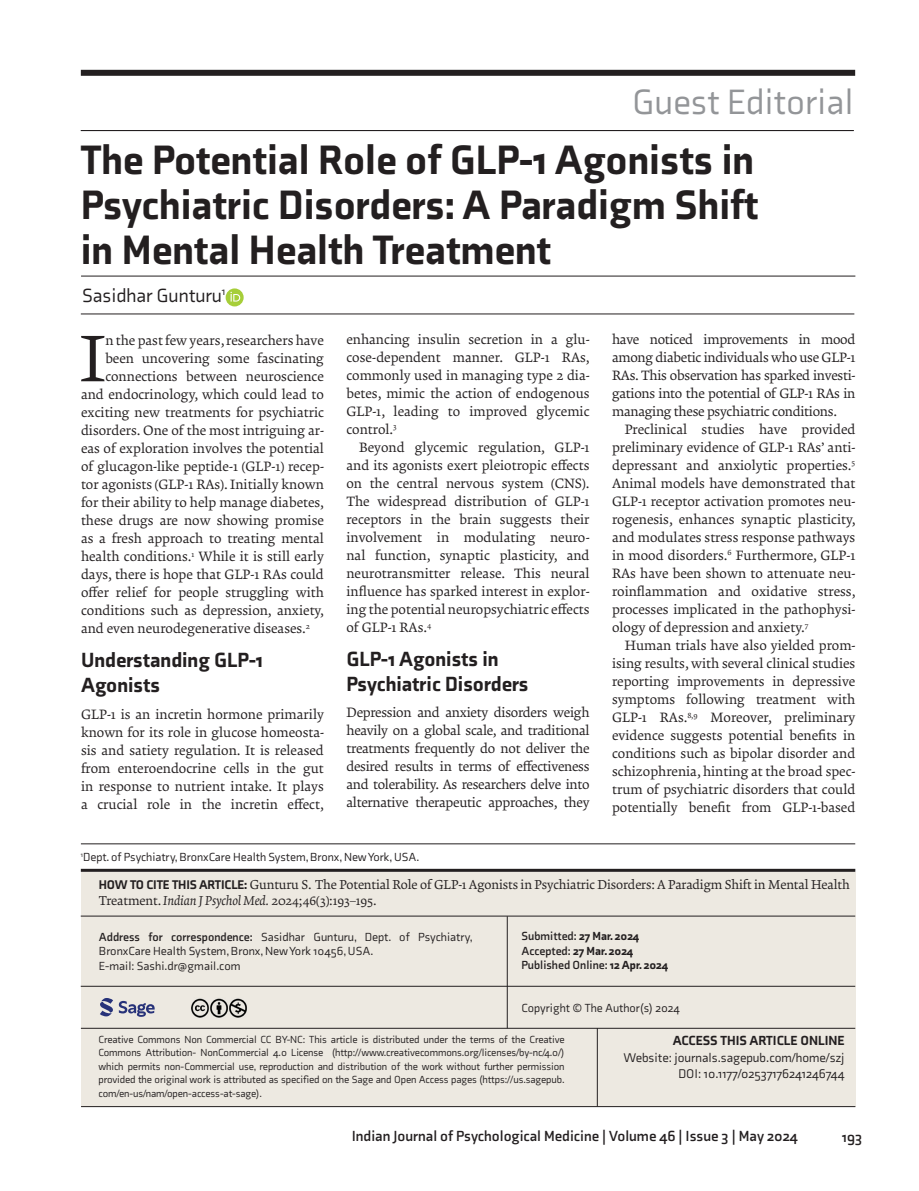
<style>
.page{position:relative;width:919px;height:1191px;background:#fff}
.page>*{position:absolute;margin:0;border:0;box-sizing:border-box;transform-origin:0 0}
.t1{font:65.7px "Krete";color:#231f20}
.t2{font:900 42px/45px "Axia";color:#231f20;text-align:justify}
.t3{font:36px "Axia";color:#939598}
.t4{font:900 21px/25.2px "Axia";color:#231f20}
.t5{font:19.5px "Axia";color:#231f20}
.t6{font:700 15px "Axia";color:#231f20}
.t7{font:13.5px/18px "Krete";color:#231f20;text-align:justify}
.t8{font:900 13.5px "Axia";color:#231f20}
.t9{font:12.9px/15.5px "Krete";letter-spacing:-.01em;color:#231f20}
.t10{font:12.9px/16.5px "Axia";color:#231f20;text-align:right}
.t11{font:12px/14.4px "Axia";color:#231f20}
.t12{font:700 12px/14.4px "Axia";color:#231f20}
.t13{font:10.5px/13.5px "Axia";letter-spacing:-.01em;color:#231f20;text-align:justify}
.s1{font-family:"Axia";font-weight:900}
.s2{font-style:italic}
.s3{font-weight:700}
.s4{font-weight:900}
</style>
<div class="page">
<div style="left:81px;top:70px;width:774px;height:6px;background:#231f20"></div>
<hr style="left:81px;top:130px;width:772px;height:1px;background:#231f20">
<hr style="left:81px;top:276px;width:774px;height:1px;background:#231f20">
<hr style="left:81px;top:314px;width:773px;height:1px;background:#231f20">
<div style="left:81px;top:872px;width:774px;height:234px;background:#ede9e1"></div>
<hr style="left:81px;top:986px;width:774px;height:1px;background:#231f20">
<hr style="left:81px;top:1028px;width:774px;height:1px;background:#231f20">
<hr style="left:81px;top:1106px;width:774px;height:1px;background:#231f20">
<hr style="left:81px;top:869px;width:774px;height:3px;background:#231f20">
<hr style="left:597px;top:1028px;width:1px;height:78px;background:#231f20">
<hr style="left:507px;top:916px;width:1px;height:112px;background:#231f20">
<hr style="left:81px;top:916px;width:774px;height:1px;background:#231f20">
<img style="left:191px;top:998px;width:56px;height:20px">
<hr style="left:81px;top:843px;width:774px;height:1px;background:#231f20">
<svg style="left:100px;top:998px;width:13px;height:18px"></svg>
<svg style="left:119px;top:1001px;width:36px;height:15px"></svg>
<svg style="left:226px;top:288px;width:18px;height:18px"></svg>
<svg style="left:230px;top:292px;width:10px;height:9px"></svg>
<h3 class="t3" style="left:632px;top:80px;width:223px">Guest Editorial</h3>
<h2 class="t2" style="left:81px;top:137px;width:679px">The Potential Role of GLP-1 Agonists in Psychiatric Disorders: A Paradigm Shift in Mental Health Treatment</h2>
<h3 class="t5" style="left:82px;top:284px;width:145px">Sasidhar Gunturu<sup>1</sup></h3>
<h1 class="t1" style="left:80px;top:316px;width:27px">I</h1>
<p class="t7" style="left:105px;top:331px;width:220px">n the past few years, researchers have</p>
<p class="t7" style="left:105px;top:349px;width:220px">been uncovering some fascinating</p>
<p class="t7" style="left:105px;top:367px;width:220px">connections between neuroscience</p>
<p class="t7" style="left:81px;top:385px;width:244px">and endocrinology, which could lead to</p>
<p class="t7" style="left:81px;top:403px;width:244px">exciting new treatments for psychiatric</p>
<p class="t7" style="left:81px;top:421px;width:244px">disorders. One of the most intriguing ar-</p>
<p class="t7" style="left:81px;top:439px;width:244px">eas of exploration involves the potential</p>
<p class="t7" style="left:81px;top:457px;width:244px">of glucagon-like peptide-1 (GLP-1) recep-</p>
<p class="t7" style="left:81px;top:475px;width:244px">tor agonists (GLP-1 RAs). Initially known</p>
<p class="t7" style="left:81px;top:493px;width:244px">for their ability to help manage diabetes,</p>
<p class="t7" style="left:81px;top:511px;width:244px">these drugs are now showing promise</p>
<p class="t7" style="left:81px;top:529px;width:244px">as a fresh approach to treating mental</p>
<p class="t7" style="left:81px;top:547px;width:244px">health conditions.<sup>1</sup> While it is still early</p>
<p class="t7" style="left:81px;top:565px;width:244px">days, there is hope that GLP-1 RAs could</p>
<p class="t7" style="left:81px;top:583px;width:244px">offer relief for people struggling with</p>
<p class="t7" style="left:81px;top:601px;width:244px">conditions such as depression, anxiety,</p>
<p class="t7" style="left:81px;top:619px;width:230px">and even neurodegenerative diseases.<sup>2</sup></p>
<h3 class="t4" style="left:81px;top:647px;width:183px">Understanding GLP-1<br>Agonists</h3>
<p class="t7" style="left:81px;top:705px;width:244px">GLP-1 is an incretin hormone primarily known for its role in glucose homeosta&shy;sis and satiety regulation. It is released from enteroendocrine cells in the gut in response to nutrient intake. It plays a crucial role in the incretin effect,</p>
<p class="t7" style="left:346px;top:330px;width:244px">enhancing insulin secretion in a glu&shy;cose-dependent manner. GLP-1 RAs, commonly used in managing type 2 dia&shy;betes, mimic the action of endogenous GLP-1, leading to improved glycemic control.<sup>3</sup></p>
<p class="t7" style="left:346px;top:438px;width:244px;text-indent:13px">Beyond glycemic regulation, GLP-1 and its agonists exert pleiotropic effects on the central nervous system (CNS).<br>The widespread distribution of GLP-1 receptors in the brain suggests their involvement in modulating neuro&shy;nal function, synaptic plasticity, and neurotransmitter release. This neural influence has sparked interest in explor&shy;ing the potential neuropsychiatric effects of GLP-1 RAs.<sup>4</sup></p>
<h3 class="t4" style="left:346px;top:645px;width:183px">GLP-1 Agonists in<br>Psychiatric Disorders</h3>
<p class="t7" style="left:346px;top:703px;width:244px">Depression and anxiety disorders weigh heavily on a global scale, and traditional treatments frequently do not deliver the desired results in terms of effectiveness and tolerability. As researchers delve into alternative therapeutic approaches, they</p>
<p class="t11" style="left:81px;top:849px;width:340px"><sup>1</sup>Dept. of Psychiatry, BronxCare Health System, Bronx, New York, USA.</p>
<p class="t7" style="left:612px;top:330px;width:245px">have noticed improvements in mood among diabetic individuals who use GLP-1<br>RAs. This observation has sparked investi&shy;gations into the potential of GLP-1 RAs in managing these psychiatric conditions.</p>
<p class="t7" style="left:612px;top:420px;width:245px;text-indent:13px">Preclinical studies have provided preliminary evidence of GLP-1 RAs’ anti&shy;depressant and anxiolytic properties.<sup>5<br></sup>Animal models have demonstrated that GLP-1 receptor activation promotes neu&shy;rogenesis, enhances synaptic plasticity, and modulates stress response pathways in mood disorders.<sup>6</sup> Furthermore, GLP-1<br>RAs have been shown to attenuate neu&shy;roinflammation and oxidative stress, processes implicated in the pathophysi&shy;ology of depression and anxiety.<sup>7</sup></p>
<p class="t7" style="left:612px;top:636px;width:245px;text-indent:13px">Human trials have also yielded prom&shy;ising results, with several clinical studies reporting improvements in depressive symptoms following treatment with GLP-1 RAs.<sup>8,9</sup> Moreover, preliminary evidence suggests potential benefits in conditions such as bipolar disorder and schizophrenia, hinting at the broad spec&shy;trum of psychiatric disorders that could potentially benefit from GLP-1-based</p>
<p class="t9" style="left:99px;top:877px;width:752px"><span class="s1">HOW TO CITE THIS ARTICLE:</span> Gunturu S. The Potential Role of GLP-1 Agonists in Psychiatric Disorders: A Paradigm Shift in Mental Health<br>Treatment. <span class="s2">Indian J Psychol Med.</span> 2024;46(3):193–195.</p>
<p class="t11" style="left:99px;top:929px;width:375px"><span class="s3">Address for correspondence:</span> Sasidhar Gunturu, Dept. of Psychiatry,<br>BronxCare Health System, Bronx, New York 10456, USA.<br>E-mail: Sashi.dr@gmail.com</p>
<p class="t12" style="left:521px;top:928px;width:148px">Submitted: <span class="s4">27 Mar. 2024<br></span>Accepted: <span class="s4">27 Mar. 2024<br></span>Published Online: <span class="s4">12 Apr. 2024</span></p>
<p class="t11" style="left:521px;top:1000px;width:160px">Copyright © The Author(s) 2024</p>
<p class="t13" style="left:98px;top:1032px;width:467px">Creative Commons Non Commercial CC BY-NC: This article is distributed under the terms of the Creative Commons Attribution- NonCommercial 4.0 License (http://www.creativecommons.org/licenses/by-nc/4.0/) which permits non-Commercial use, reproduction and distribution of the work without further permission provided the original work is attributed as specified on the Sage and Open Access pages (https://us.sagepub. com/en-us/nam/open-access-at-sage).</p>
<p class="t8" style="left:672px;top:1032px;width:173px">ACCESS THIS ARTICLE ONLINE</p>
<p class="t10" style="left:623px;top:1049px;width:222px">Website: journals.sagepub.com/home/szj<br>DOI: 10.1177/02537176241246744</p>
<p class="t6" style="left:352px;top:1126px;width:447px">Indian Journal of Psychological Medicine | Volume 46 | Issue 3 | May 2024</p>
<p class="t6" style="left:842px;top:1127px;width:22px">193</p>
</div>
